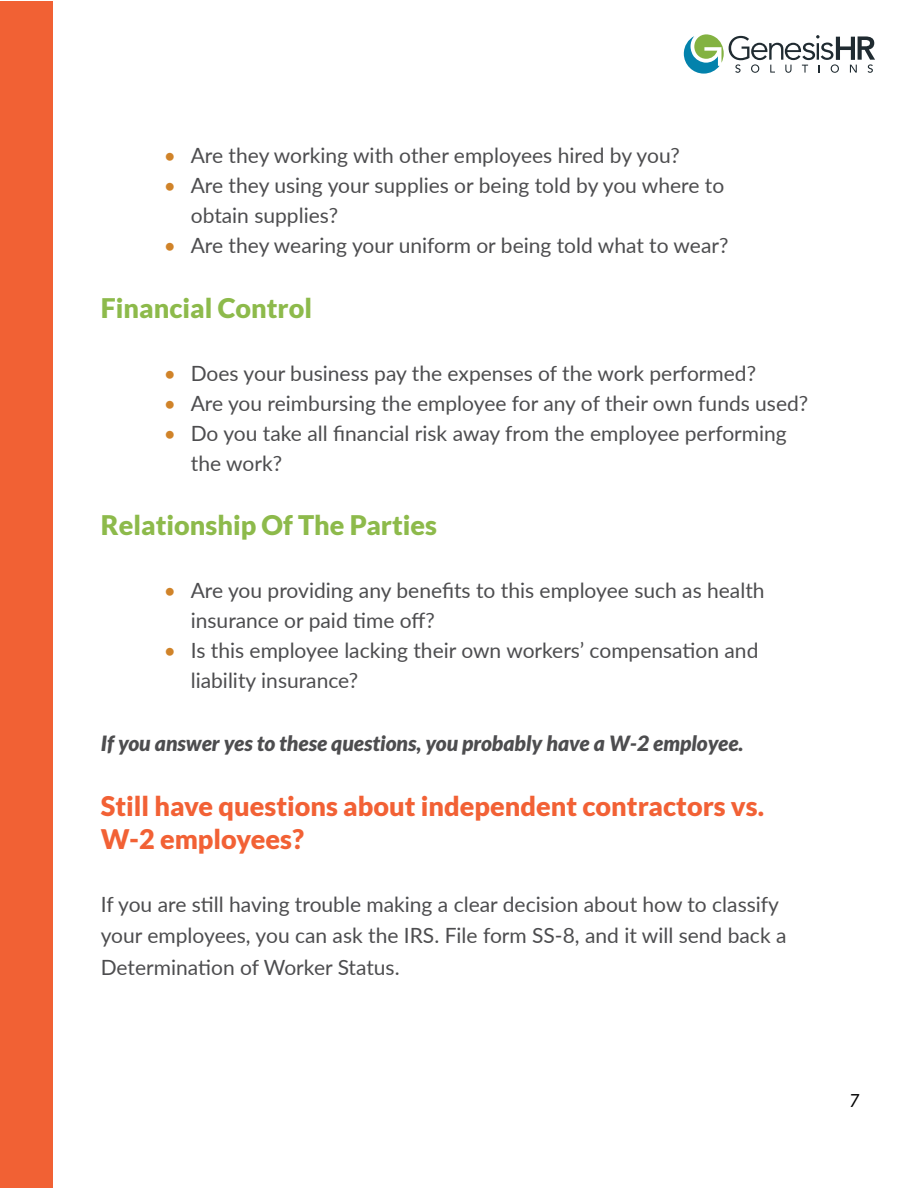
<style>
.page{position:relative;width:918px;height:1188px;background:#fff}
.page>*{position:absolute;margin:0;border:0;box-sizing:border-box;transform-origin:0 0}
.t1{font:900 27px/33px "Lato";color:#f26135}
.t2{font:900 27px "Lato";color:#8dba4b}
.t3{font:21px/30px "Lato";color:#4d4d4f}
.t4{font:italic 900 21px "Lato";color:#4d4d4f}
.t5{font:italic 18px "Lato";color:#000}
.s1{color:#d08329}
</style>
<div class="page">
<svg style="left:684px;top:34px;width:191px;height:40px"></svg>
<div style="left:1px;top:1px;width:52px;height:1186px;background:#f16134"></div>
<p class="t3" style="left:164px;top:140px;width:518px"><span class="s1">•</span> Are they working with other employees hired by you?</p>
<p class="t3" style="left:191px;top:170px;width:535px;text-indent:-27px"><span class="s1">•</span> Are they using your supplies or being told by you where to obtain supplies?</p>
<p class="t3" style="left:164px;top:230px;width:566px"><span class="s1">•</span> Are they wearing your uniform or being told what to wear?</p>
<p class="t2" style="left:101px;top:292px;width:213px">Financial Control</p>
<p class="t3" style="left:164px;top:357px;width:594px"><span class="s1">•</span> Does your business pay the expenses of the work performed?</p>
<p class="t3" style="left:164px;top:387px;width:646px"><span class="s1">•</span> Are you reimbursing the employee for any of their own funds used?</p>
<p class="t3" style="left:191px;top:417px;width:598px;text-indent:-27px"><span class="s1">•</span> Do you take all financial risk away from the employee performing the work?</p>
<p class="t2" style="left:101px;top:510px;width:338px">Relationship Of The Parties</p>
<p class="t3" style="left:191px;top:575px;width:575px;text-indent:-27px"><span class="s1">•</span> Are you providing any benefits to this employee such as health insurance or paid time off?</p>
<p class="t3" style="left:191px;top:635px;width:569px;text-indent:-27px"><span class="s1">•</span> Is this employee lacking their own workers’ compensation and liability insurance?</p>
<p class="t4" style="left:101px;top:731px;width:644px">If you answer yes to these questions, you probably have a W-2 employee.</p>
<p class="t1" style="left:101px;top:789px;width:665px">Still have questions about independent contractors vs.<br>W-2 employees?</p>
<p class="t3" style="left:101px;top:888px;width:687px;line-height:31.5px">If you are still having trouble making a clear decision about how to classify your employees, you can ask the IRS. File form SS-8, and it will send back a<br>Determination of Worker Status.</p>
<p class="t5" style="left:849px;top:1088px;width:12px">7</p>
</div>
